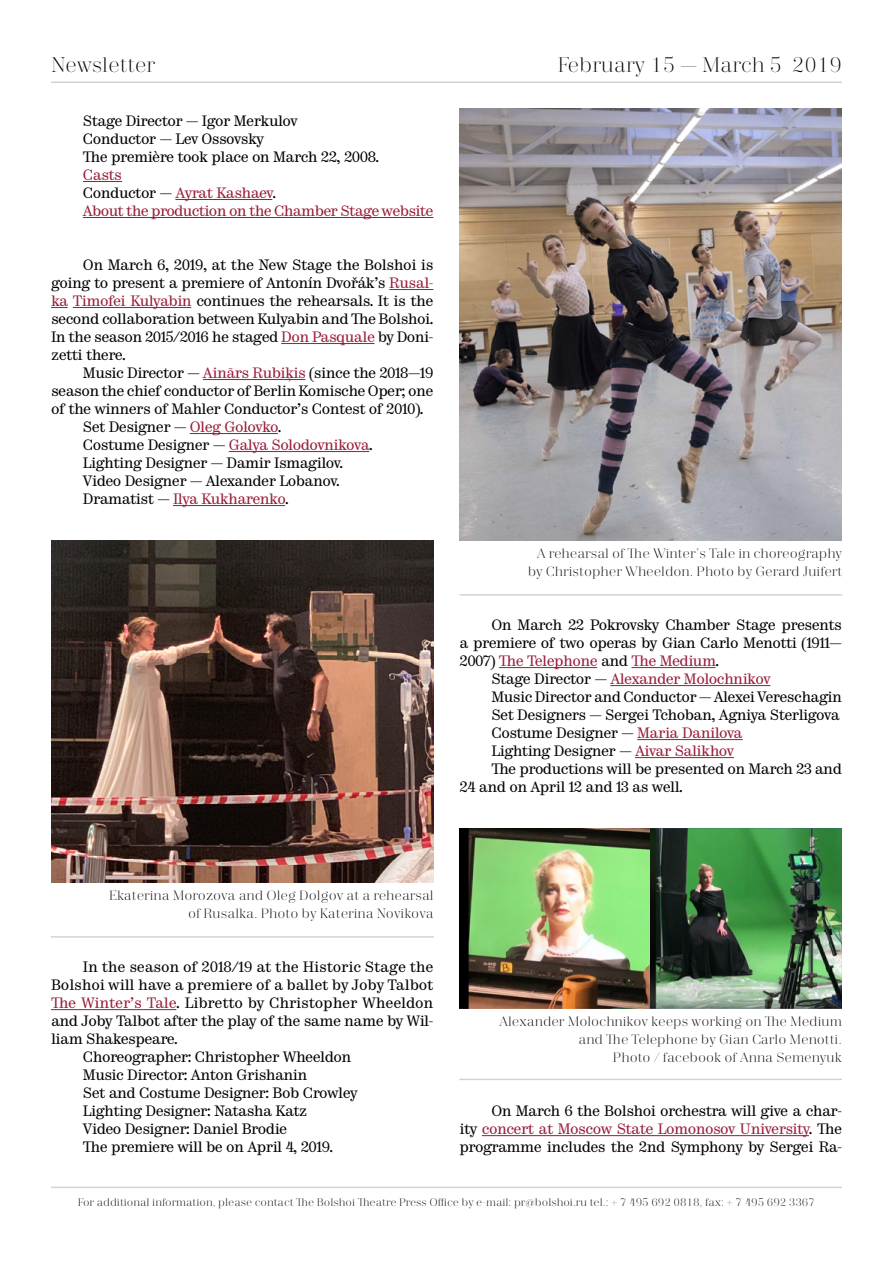
<style>
.page{position:relative;width:893px;height:1263px;background:#fff}
.page>*{position:absolute;margin:0;border:0;box-sizing:border-box;transform-origin:0 0}
.t1{font:300 21px "Trivia Serif";color:#000}
.t2{font:15px/18px "Trivia Serif 10 Demo";letter-spacing:-.035em;color:#000;text-align:justify}
.t3{font:15px "Trivia Serif 10 Demo";letter-spacing:-.035em;color:#981d39}
.t4{font:300 13.5px "Trivia Serif";color:#000}
.t5{font:300 10.95px "Trivia Serif";color:#000}
.s1{color:#000}
.s2{color:#981d39}
</style>
<div class="page">
<hr style="left:51px;top:81px;width:791px;height:2px;background:#d1d3d4">
<hr style="left:51px;top:1187px;width:791px;height:1px;background:#d1d3d4">
<hr style="left:83px;top:181px;width:39px;height:1px;background:#981d39">
<hr style="left:175px;top:199px;width:97px;height:1px;background:#981d39">
<hr style="left:83px;top:217px;width:350px;height:1px;background:#981d39">
<hr style="left:389px;top:289px;width:44px;height:1px;background:#981d39">
<svg style="left:51px;top:307px;width:17px;height:1px"></svg>
<hr style="left:73px;top:307px;width:118px;height:1px;background:#981d39">
<hr style="left:281px;top:343px;width:93px;height:1px;background:#981d39">
<hr style="left:203px;top:379px;width:102px;height:1px;background:#981d39">
<hr style="left:190px;top:433px;width:88px;height:1px;background:#981d39">
<hr style="left:229px;top:451px;width:140px;height:1px;background:#981d39">
<hr style="left:173px;top:505px;width:112px;height:1px;background:#981d39">
<hr style="left:499px;top:667px;width:98px;height:1px;background:#981d39">
<hr style="left:631px;top:667px;width:85px;height:1px;background:#981d39">
<hr style="left:610px;top:685px;width:160px;height:1px;background:#981d39">
<hr style="left:637px;top:739px;width:106px;height:1px;background:#981d39">
<hr style="left:635px;top:757px;width:99px;height:1px;background:#981d39">
<img style="left:51px;top:540px;width:382px;height:342px">
<hr style="left:51px;top:936px;width:383px;height:2px;background:#d1d3d4">
<hr style="left:459px;top:1079px;width:383px;height:1px;background:#d1d3d4">
<hr style="left:459px;top:594px;width:383px;height:2px;background:#d1d3d4">
<hr style="left:51px;top:1009px;width:125px;height:1px;background:#981d39">
<img style="left:459px;top:108px;width:383px;height:432px">
<img style="left:459px;top:828px;width:383px;height:180px">
<hr style="left:482px;top:1135px;width:327px;height:1px;background:#981d39">
<h1 class="t1" style="left:51px;top:54px;width:106px">Newsletter</h1>
<h1 class="t1" style="left:558px;top:54px;width:286px">February 15 — March 5 2019</h1>
<p class="t2" style="left:83px;top:113px;width:216px">Stage Director — Igor Merkulov</p>
<p class="t2" style="left:83px;top:131px;width:182px">Conductor — Lev Ossovsky</p>
<p class="t2" style="left:83px;top:149px;width:298px">The première took place on March 22, 2008.</p>
<p class="t3" style="left:83px;top:166px;width:41px">Casts</p>
<p class="t3" style="left:83px;top:184px;width:195px"><span class="s1">Conductor —</span> Ayrat Kashaev<span class="s1">.</span></p>
<p class="t3" style="left:83px;top:202px;width:352px">About the production on the Chamber Stage website</p>
<p class="t2" style="left:51px;top:257px;width:384px;text-indent:32px">On March 6, 2019, at the New Stage the Bolshoi is going to present a premiere of Antonín Dvořák’s <span class="s2">Rusal&shy;ka Timofei Kulyabin</span> continues the rehearsals. It is the second collaboration between Kulyabin and The Bolshoi.<br>In the season 2015/2016 he staged <span class="s2">Don Pasquale</span> by Doni&shy;zetti there.</p>
<p class="t2" style="left:51px;top:365px;width:384px;text-indent:32px">Music Director — <span class="s2">Ainārs Rubiķis</span> (since the 2018—19 season the chief conductor of Berlin Komische Oper; one of the winners of Mahler Conductor’s Contest of 2010).</p>
<p class="t2" style="left:83px;top:419px;width:200px">Set Designer — <span class="s2">Oleg Golovko</span>.</p>
<p class="t3" style="left:83px;top:436px;width:291px"><span class="s1">Costume Designer —</span> Galya Solodovnikova<span class="s1">.</span></p>
<p class="t2" style="left:83px;top:455px;width:262px">Lighting Designer — Damir Ismagilov.</p>
<p class="t2" style="left:83px;top:473px;width:258px">Video Designer — Alexander Lobanov.</p>
<p class="t3" style="left:83px;top:490px;width:207px"><span class="s1">Dramatist —</span> Ilya Kukharenko<span class="s1">.</span></p>
<p class="t4" style="left:537px;top:546px;width:307px">A rehearsal of The Winter’s Tale in choreography</p>
<p class="t4" style="left:528px;top:564px;width:316px">by Christopher Wheeldon. Photo by Gerard Juifert</p>
<p class="t2" style="left:459px;top:617px;width:384px;text-indent:32px">On March 22 Pokrovsky Chamber Stage presents a premiere of two operas by Gian Carlo Menotti (1911— 2007) <span class="s2">The Telephone</span> and <span class="s2">The Medium</span>.</p>
<p class="t3" style="left:491px;top:670px;width:281px"><span class="s1">Stage Director —</span> Alexander Molochnikov</p>
<p class="t2" style="left:491px;top:689px;width:352px">Music Director and Conductor — Alexei Vereschagin</p>
<p class="t2" style="left:491px;top:707px;width:350px">Set Designers — Sergei Tchoban, Agniya Sterligova</p>
<p class="t2" style="left:491px;top:725px;width:253px">Costume Designer — <span class="s2">Maria Danilova</span></p>
<p class="t2" style="left:491px;top:743px;width:244px">Lighting Designer — <span class="s2">Aivar Salikhov</span></p>
<p class="t2" style="left:459px;top:761px;width:384px;text-indent:32px">The productions will be presented on March 23 and<br>24 and on April 12 and 13 as well.</p>
<p class="t4" style="left:109px;top:888px;width:326px">Ekaterina Morozova and Oleg Dolgov at a rehearsal</p>
<p class="t4" style="left:188px;top:906px;width:247px">of Rusalka. Photo by Katerina Novikova</p>
<p class="t2" style="left:51px;top:959px;width:384px;text-indent:32px">In the season of 2018/19 at the Historic Stage the Bolshoi will have a premiere of a ballet by Joby Talbot <span class="s2">The Winter’s Tale</span>. Libretto by Christopher Wheeldon and Joby Talbot after the play of the same name by Wil&shy;liam Shakespeare.</p>
<p class="t2" style="left:83px;top:1049px;width:270px">Choreographer: Christopher Wheeldon</p>
<p class="t2" style="left:83px;top:1067px;width:226px">Music Director: Anton Grishanin</p>
<p class="t2" style="left:83px;top:1085px;width:276px">Set and Costume Designer: Bob Crowley</p>
<p class="t2" style="left:83px;top:1103px;width:226px">Lighting Designer: Natasha Katz</p>
<p class="t2" style="left:83px;top:1121px;width:206px">Video Designer: Daniel Brodie</p>
<p class="t2" style="left:83px;top:1139px;width:252px">The premiere will be on April 4, 2019.</p>
<p class="t4" style="left:499px;top:1014px;width:344px">Alexander Molochnikov keeps working on The Medium</p>
<p class="t4" style="left:578px;top:1032px;width:265px">and The Telephone by Gian Carlo Menotti.</p>
<p class="t4" style="left:613px;top:1050px;width:230px">Photo / facebook of Anna Semenyuk</p>
<p class="t2" style="left:459px;top:1103px;width:384px;text-indent:32px">On March 6 the Bolshoi orchestra will give a char&shy;ity <span class="s2">concert at Moscow State Lomonosov University</span>. The programme includes the 2nd Symphony by Sergei Ra-</p>
<p class="t5" style="left:78px;top:1196px;width:739px">For additional information, please contact The Bolshoi Theatre Press Office by e-mail: pr@bolshoi.ru tel.: + 7 495 692 0818, fax: + 7 495 692 3367</p>
</div>
